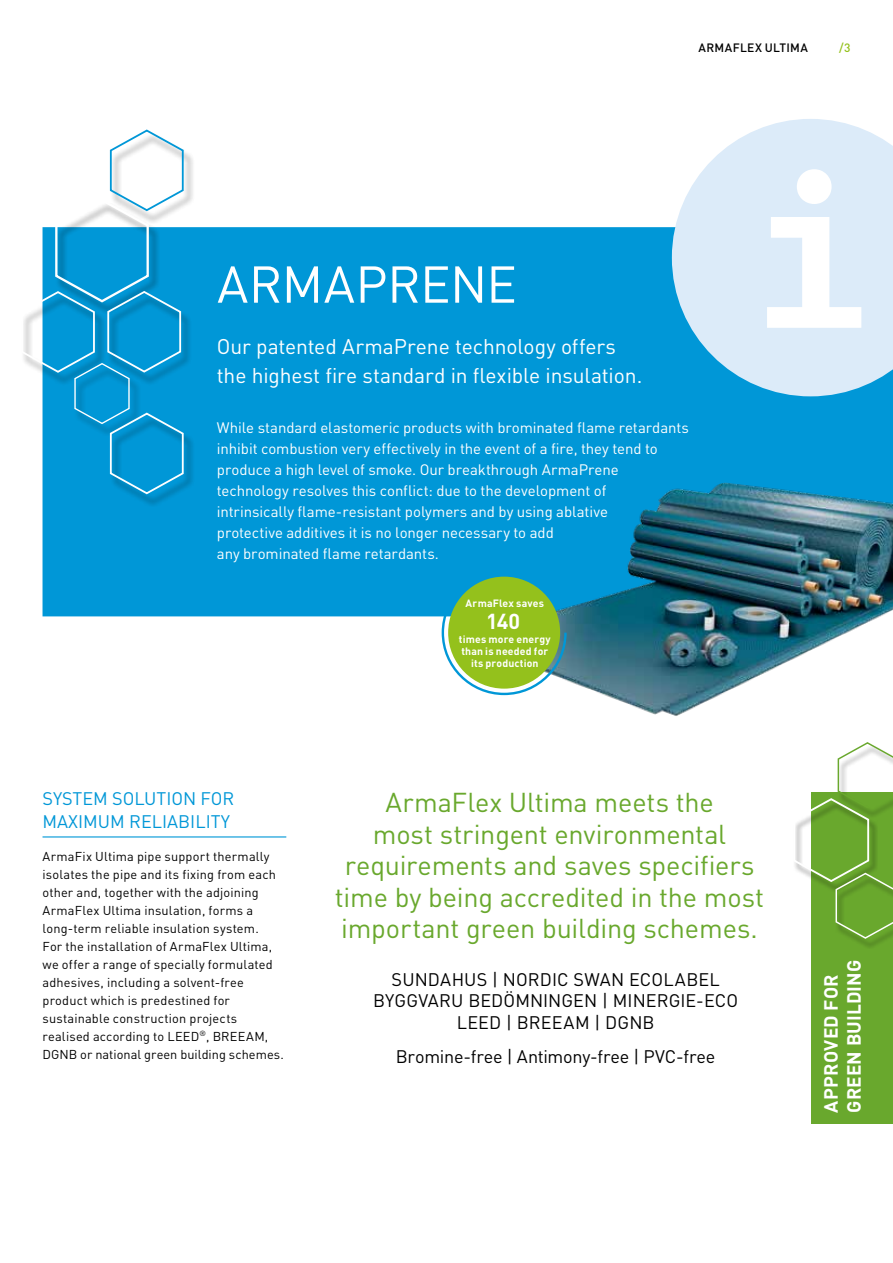
<style>
.page{position:relative;width:893px;height:1263px;background:#fff}
.page>*{position:absolute;margin:0;border:0;box-sizing:border-box;transform-origin:0 0}
.t1{font:51px "DIN Pro";letter-spacing:-.01em;color:#fff}
.t2{font:27px/31.5px "DIN Pro";letter-spacing:-.005em;color:#69a82d;text-align:center}
.t3{font:700 21.45px "DIN Pro";color:#fff}
.t4{font:21px/28.5px "DIN Pro";letter-spacing:-.005em;color:#fff}
.t5{font:700 18.9px/22.8px "DIN Pro";letter-spacing:.005em;color:#fff}
.t6{font:18px/21.6px "DIN Pro";letter-spacing:.005em;color:#000;text-align:center}
.t7{font:18px/22.5px "DIN Pro";color:#0097d7}
.t8{font:15px/21px "DIN Pro";letter-spacing:-.005em;color:#fff}
.t9{font:12.75px/18px "DIN Pro";letter-spacing:.015em;color:#000}
.t10{font:500 12px "DIN Pro";letter-spacing:.025em;color:#000}
.t11{font:500 12px "DIN Pro";color:#94c11c}
.t12{font:700 10.5px/12px "DIN Pro";letter-spacing:.015em;color:#fff;text-align:center}
</style>
<div class="page">
<div style="left:812px;top:792px;width:81px;height:331px;background:#69a82d"></div>
<div style="left:43px;top:227px;width:850px;height:389px;background:#0097d7"></div>
<svg style="left:672px;top:119px;width:221px;height:277px;background:#c8e4f6"></svg>
<svg style="left:767px;top:169px;width:94px;height:159px"></svg>
<hr style="left:43px;top:836px;width:243px;height:1px;background:#0097d7">
<div style="left:107px;top:294px;width:86px;height:92px;background:#000;opacity:.46"></div>
<div style="left:110px;top:132px;width:85px;height:92px;background:#000;opacity:.46"></div>
<div style="left:110px;top:415px;width:85px;height:92px;background:#000;opacity:.46"></div>
<svg style="left:23px;top:129px;width:162px;height:366px"></svg>
<img style="left:393px;top:470px;width:500px;height:246px">
<div style="left:836px;top:875px;width:57px;height:74px;background:#000;opacity:.46"></div>
<svg style="left:794px;top:742px;width:99px;height:198px"></svg>
<svg style="left:440px;top:569px;width:128px;height:127px;background:#82be69"></svg>
<p class="t10" style="left:699px;top:38px;width:111px">ARMAFLEX ULTIMA</p>
<p class="t11" style="left:839px;top:38px;width:13px">/3</p>
<h1 class="t1" style="left:217px;top:245px;width:301px">ARMAPRENE</h1>
<h3 class="t4" style="left:217px;top:331px;width:427px">Our patented ArmaPrene technology offers the highest fire standard in flexible insulation.</h3>
<p class="t8" style="left:217px;top:416px;width:474px">While standard elastomeric products with brominated flame retardants inhibit combustion very effectively in the event of a fire, they tend to produce a high level of smoke. Our breakthrough ArmaPrene technology resolves this conflict: due to the development of<br>intrinsically flame-resistant polymers and by using ablative<br>protective additives it is no longer necessary to add<br>any brominated flame retardants.</p>
<p class="t12" style="left:466px;top:596px;width:80px">ArmaFlex saves</p>
<p class="t12" style="left:459px;top:632px;width:93px">times more energy than is needed for its production</p>
<h3 class="t3" style="left:486px;top:605px;width:35px">140</h3>
<h3 class="t7" style="left:43px;top:786px;width:193px">SYSTEM SOLUTION FOR<br>MAXIMUM RELIABILITY</h3>
<h2 class="t2" style="left:335px;top:785px;width:431px">ArmaFlex Ultima meets the<br>most stringent environmental requirements and saves specifiers time by being accredited in the most important green building schemes.</h2>
<p class="t9" style="left:43px;top:846px;width:243px">ArmaFix Ultima pipe support thermally isolates the pipe and its fixing from each other and, together with the adjoining ArmaFlex Ultima insulation, forms a long-term reliable insulation system.<br>For the installation of ArmaFlex Ultima, we offer a range of specially formulated adhesives, including a solvent-free product which is predestined for sustainable construction projects realised according to LEED<sup>®</sup>, BREEAM, DGNB or national green building schemes.</p>
<h3 class="t6" style="left:373px;top:967px;width:367px">SUNDAHUS | NORDIC SWAN ECOLABEL<br>BYGGVARU BEDÖMNINGEN | MINERGIE-ECO<br>LEED | BREEAM | DGNB</h3>
<h3 class="t6" style="left:396px;top:1045px;width:321px">Bromine-free | Antimony-free | PVC-free</h3>
<h3 class="t5" style="left:818px;top:1113px;width:154px;rotate:-90deg">APPROVED FOR<br>GREEN BUILDING</h3>
</div>
